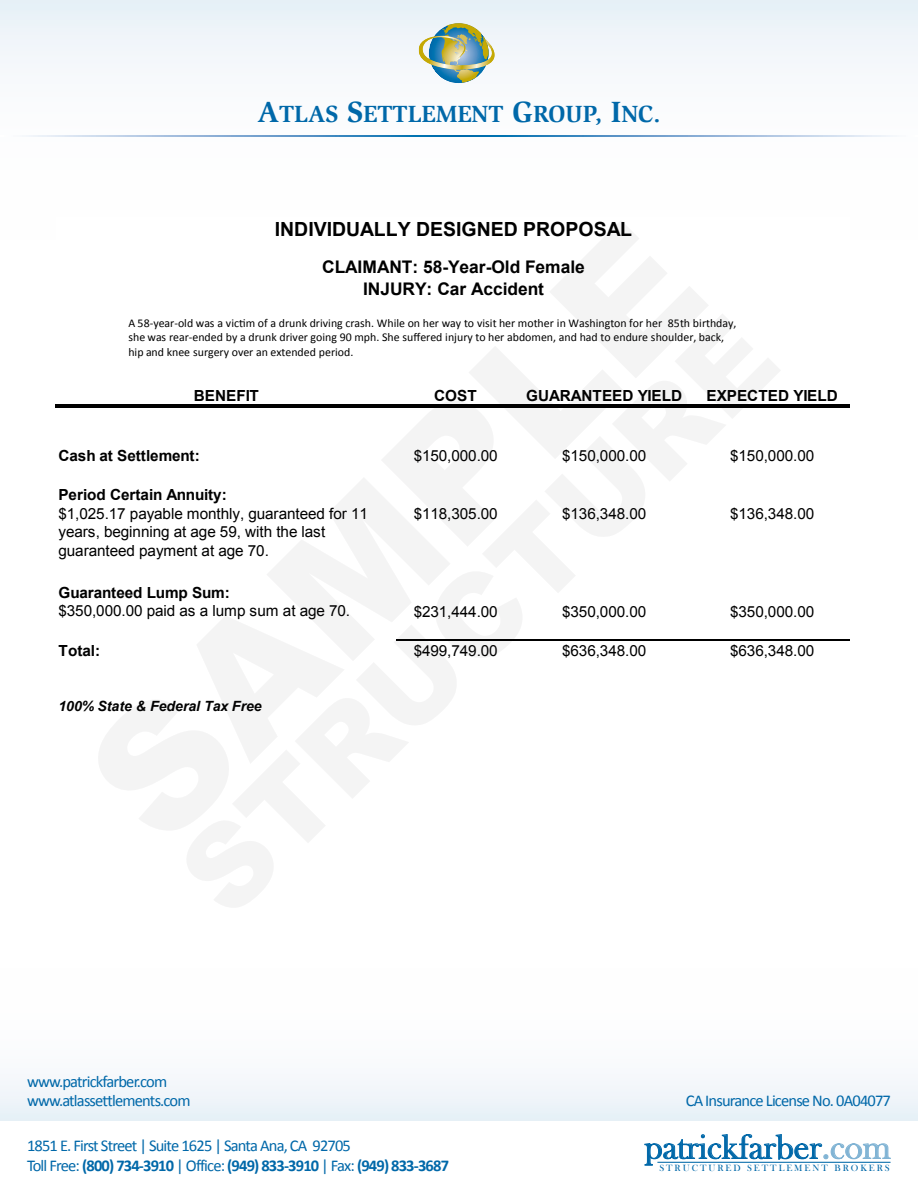
<style>
.page{position:relative;width:918px;height:1188px;background:#fff}
.page>*{position:absolute;margin:0;border:0;box-sizing:border-box;transform-origin:0 0}
.t1{font:900 171.3px "Arial";color:#231f20}
.t2{font:900 114.3px "Arial";color:#231f20}
.t3{font:34.95px "Bask Old Face";color:#0068a9}
.t4{font:700 24px "Slimbach Std";color:#0068a9}
.t5{font:700 19.5px "Arial";color:#000}
.t6{font:700 17.4px/21.9px "Arial";letter-spacing:-.005em;color:#000;text-align:center}
.t7{font:16.5px/19.5px "Calibri";letter-spacing:-.05em;color:#0068a9}
.t8{font:15.3px/18.6px "Arial";letter-spacing:-.005em;color:#000}
.t9{font:700 15.3px "Arial";color:#000}
.t10{font:italic 700 14.1px "Arial";letter-spacing:-.005em;color:#000}
.t11{font:11.85px/14.5px "Calibri";color:#000}
.t12{font:9.3px "Bask Old Face";letter-spacing:.215em;color:#0068a9}
.s1{font-size:30px}
.s2{font-weight:700}
</style>
<div class="page">
<div style="left:0;top:0;width:918px;height:337px;background:linear-gradient(to bottom,#eff4f9,#fff)"></div>
<div style="left:0;top:904px;width:918px;height:216px;background:linear-gradient(to bottom,#fff,#f1f5fa)"></div>
<svg style="left:419px;top:23px;width:91px;height:60px"></svg>
<svg style="left:459px;top:135px;width:459px;height:1px"></svg>
<svg style="left:0;top:135px;width:459px;height:1px"></svg>
<svg style="left:644px;top:1134px;width:247px;height:32px"></svg>
<hr style="left:657px;top:1162px;width:233px;height:1px;background:#0068a9">
<div style="left:56px;top:217px;width:794px;height:498px;background:#fff"></div>
<hr style="left:56px;top:405px;width:794px;height:3px;background:#000">
<hr style="left:396px;top:640px;width:454px;height:1px;background:#000">
<h3 class="t4" style="left:258px;top:99px;width:404px"><span class="s1">A</span>TLAS <span class="s1">S</span>ETTLEMENT <span class="s1">G</span>ROUP, <span class="s1">I</span>NC.</h3>
<h1 class="t1" style="left:32px;top:720px;width:782px;rotate:-45deg">SAMPLE</h1>
<p class="t5" style="left:275px;top:216px;width:359px">INDIVIDUALLY DESIGNED PROPOSAL</p>
<p class="t6" style="left:322px;top:256px;width:264px">CLAIMANT: 58-Year-Old Female<br>INJURY: Car Accident</p>
<p class="t11" style="left:128px;top:315px;width:610px">A 58-year-old was a victim of a drunk driving crash. While on her way to visit her mother in Washington for her 85th birthday, she was rear-ended by a drunk driver going 90 mph. She suffered injury to her abdomen, and had to endure shoulder, back, hip and knee surgery over an extended period.</p>
<h2 class="t2" style="left:142px;top:834px;width:787px;rotate:-45deg">STRUCTURE</h2>
<p class="t9" style="left:194px;top:386px;width:67px">BENEFIT</p>
<p class="t9" style="left:434px;top:386px;width:44px">COST</p>
<p class="t9" style="left:526px;top:386px;width:157px">GUARANTEED YIELD</p>
<p class="t9" style="left:707px;top:386px;width:133px">EXPECTED YIELD</p>
<p class="t9" style="left:59px;top:446px;width:143px">Cash at Settlement:</p>
<p class="t8" style="left:414px;top:447px;width:86px">$150,000.00</p>
<p class="t8" style="left:562px;top:447px;width:86px">$150,000.00</p>
<p class="t8" style="left:730px;top:447px;width:86px">$150,000.00</p>
<p class="t9" style="left:58px;top:485px;width:170px">Period Certain Annuity:</p>
<p class="t8" style="left:59px;top:504px;width:311px">$1,025.17 payable monthly, guaranteed for 11 years, beginning at age 59, with the last guaranteed payment at age 70.</p>
<p class="t8" style="left:414px;top:505px;width:86px">$118,305.00</p>
<p class="t8" style="left:562px;top:505px;width:86px">$136,348.00</p>
<p class="t8" style="left:730px;top:505px;width:86px">$136,348.00</p>
<p class="t9" style="left:58px;top:582px;width:173px">Guaranteed Lump Sum:</p>
<p class="t8" style="left:59px;top:602px;width:293px">$350,000.00 paid as a lump sum at age 70.</p>
<p class="t8" style="left:414px;top:602px;width:86px">$231,444.00</p>
<p class="t8" style="left:562px;top:602px;width:86px">$350,000.00</p>
<p class="t8" style="left:730px;top:602px;width:86px">$350,000.00</p>
<p class="t9" style="left:59px;top:641px;width:43px">Total:</p>
<p class="t8" style="left:414px;top:642px;width:86px">$499,749.00</p>
<p class="t8" style="left:562px;top:642px;width:86px">$636,348.00</p>
<p class="t8" style="left:730px;top:642px;width:86px">$636,348.00</p>
<p class="t10" style="left:59px;top:697px;width:205px">100% State &amp; Federal Tax Free</p>
<p class="t7" style="left:27px;top:1072px;width:165px">www.patrickfarber.com www.atlassettlements.com</p>
<p class="t7" style="left:27px;top:1136px;width:424px">1851 E. First Street | Suite 1625 | Santa Ana, CA 92705<br>Toll Free: <span class="s2">(800) 734-3910</span> | Office: <span class="s2">(949) 833-3910</span> | Fax: <span class="s2">(949) 833-3687</span></p>
<p class="t7" style="left:686px;top:1091px;width:207px">CA Insurance License No. 0A04077</p>
<h3 class="t3" style="left:644px;top:1128px;width:248px">patrickfarber.com</h3>
<p class="t12" style="left:659px;top:1163px;width:232px">STRUCTURED SETTLEMENT BROKERS</p>
</div>
